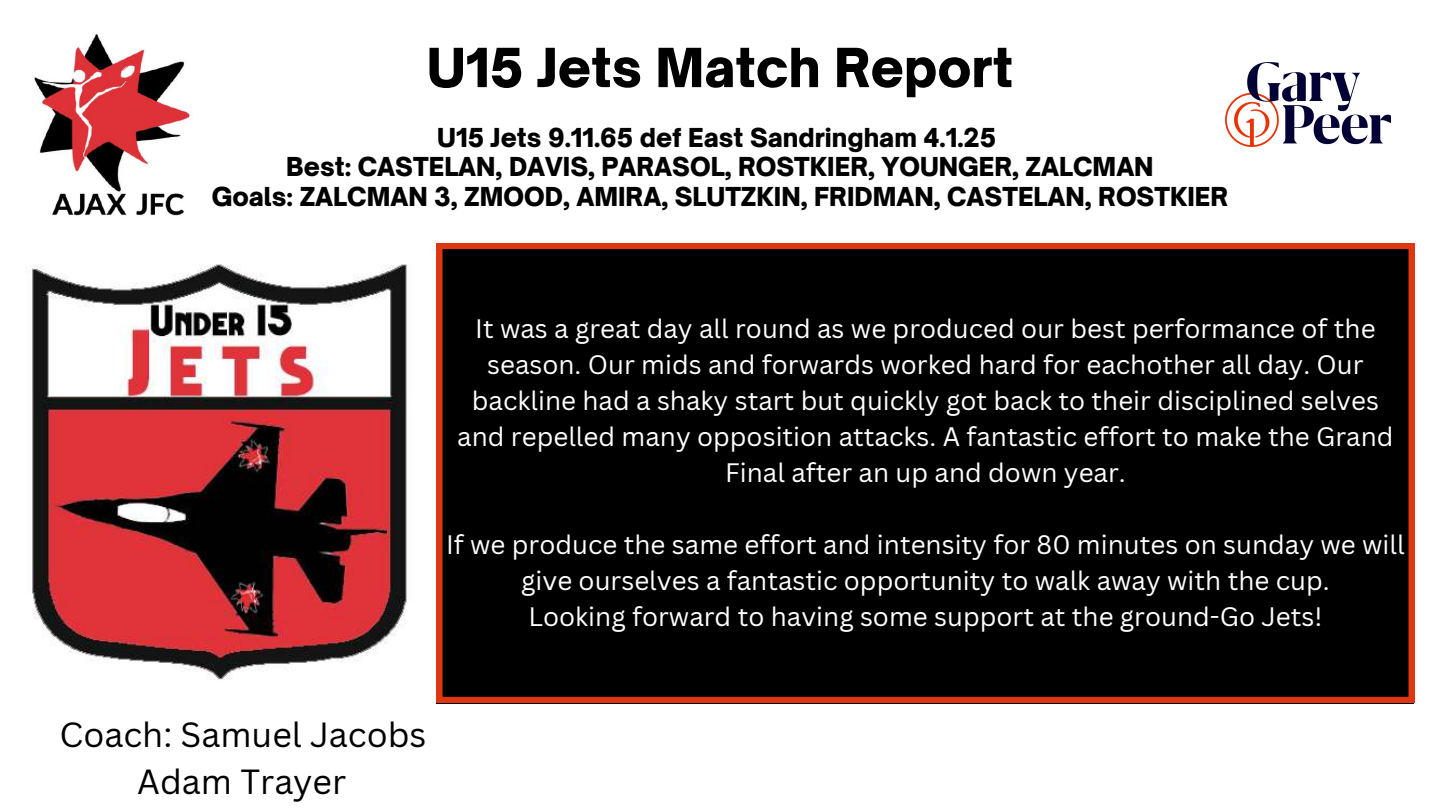
<style>
.page{position:relative;width:1440px;height:810px;background:#fff}
.page>*{position:absolute;margin:0;border:0;box-sizing:border-box;transform-origin:0 0}
.t1{font:900 51.6px "Open Sauce One";color:#000}
.t2{font:34px/47.2px "Canva Sans";color:#000;text-align:center}
.t3{font:26px/36px "Canva Sans";color:#fff;text-align:center}
.t4{font:900 25px/29.2px "Open Sauce One";color:#000;text-align:center}
</style>
<div class="page">
<img style="left:27px;top:264px;width:380px;height:416px">
<img style="left:1225px;top:62px;width:165px;height:84px">
<img style="left:33px;top:33px;width:157px;height:183px">
<div style="left:437px;top:243px;width:978px;height:460px;background:#000"></div>
<h1 class="t1" style="left:427px;top:36px;width:588px">U15 Jets Match Report</h1>
<p class="t4" style="left:212px;top:123px;width:1018px">U15 Jets 9.11.65 def East Sandringham 4.1.25<br>Best: CASTELAN, DAVIS, PARASOL, ROSTKIER, YOUNGER, ZALCMAN<br>Goals: ZALCMAN 3, ZMOOD, AMIRA, SLUTZKIN, FRIDMAN, CASTELAN, ROSTKIER</p>
<p class="t3" style="left:457px;top:310px;width:938px">It was a great day all round as we produced our best performance of the season. Our mids and forwards worked hard for eachother all day. Our backline had a shaky start but quickly got back to their disciplined selves and repelled many opposition attacks. A fantastic effort to make the Grand Final after an up and down year.</p>
<p class="t3" style="left:446px;top:526px;width:960px">If we produce the same effort and intensity for 80 minutes on sunday we will give ourselves a fantastic opportunity to walk away with the cup.<br>Looking forward to having some support at the ground-Go Jets!</p>
<h2 class="t2" style="left:60px;top:710px;width:368px">Coach: Samuel Jacobs<br>Adam Trayer</h2>
</div>
